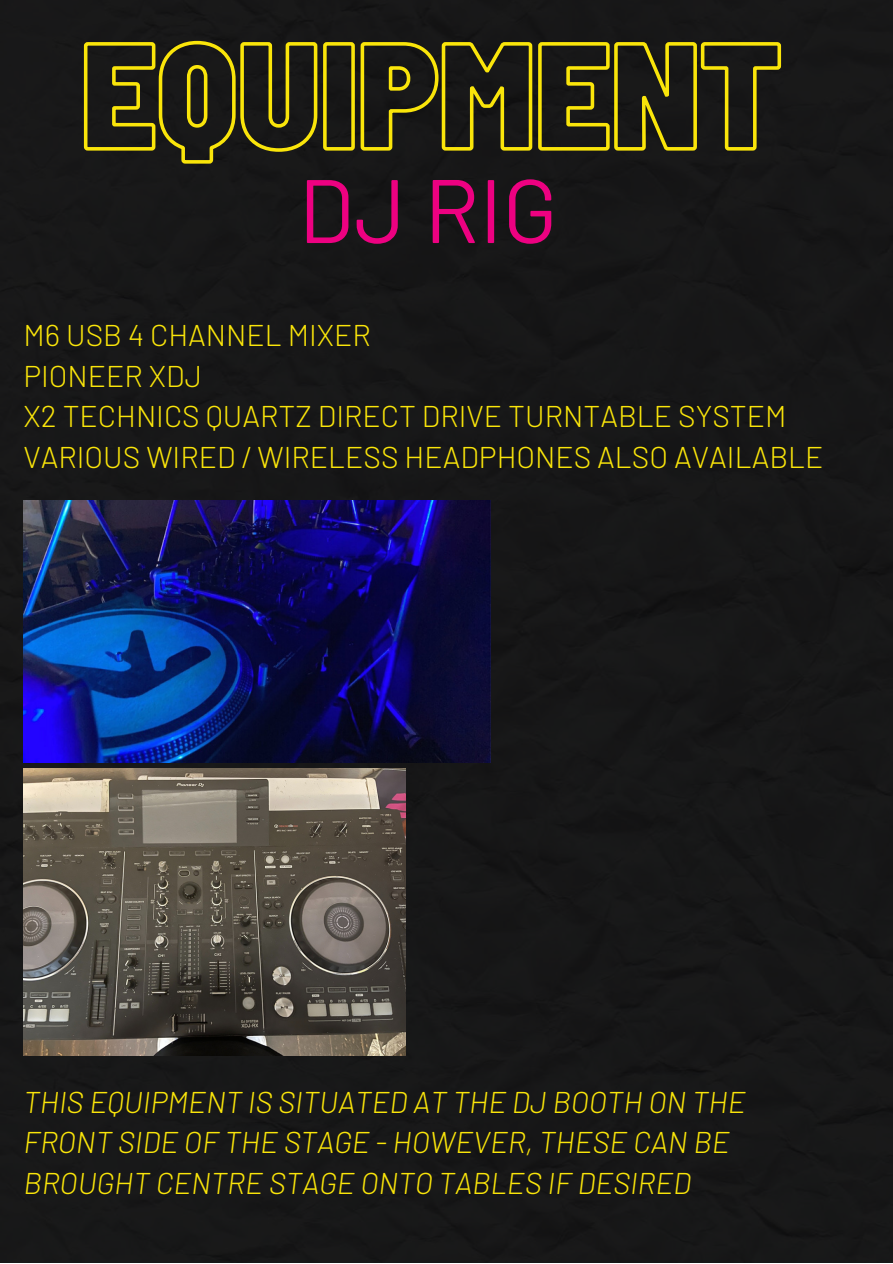
<style>
.page{position:relative;width:893px;height:1264px;background:#fff}
.page>*{position:absolute;margin:0;border:0;box-sizing:border-box;transform-origin:0 0}
.t1{font:90px "Barlow";color:#ed0181}
.t2{font:italic 300 30px/40.5px "Barlow";color:#fae50a}
.t3{font:300 30px/40.5px "Barlow";color:#fae50a}
</style>
<div class="page">
<div style="left:0;top:0;width:892px;height:1262px;background:#171718"></div>
<img style="left:23px;top:500px;width:467px;height:262px">
<img style="left:23px;top:768px;width:383px;height:287px">
<svg style="left:82px;top:39px;width:700px;height:126px;background:#3b3815"></svg>
<h1 class="t1" style="left:298px;top:153px;width:260px">DJ RIG</h1>
<p class="t3" style="left:23px;top:314px;width:801px">M6 USB 4 CHANNEL MIXER<br>PIONEER XDJ<br>X2 TECHNICS QUARTZ DIRECT DRIVE TURNTABLE SYSTEM VARIOUS WIRED / WIRELESS HEADPHONES ALSO AVAILABLE</p>
<p class="t2" style="left:23px;top:1080px;width:723px">THIS EQUIPMENT IS SITUATED AT THE DJ BOOTH ON THE<br>FRONT SIDE OF THE STAGE - HOWEVER, THESE CAN BE<br>BROUGHT CENTRE STAGE ONTO TABLES IF DESIRED</p>
</div>
